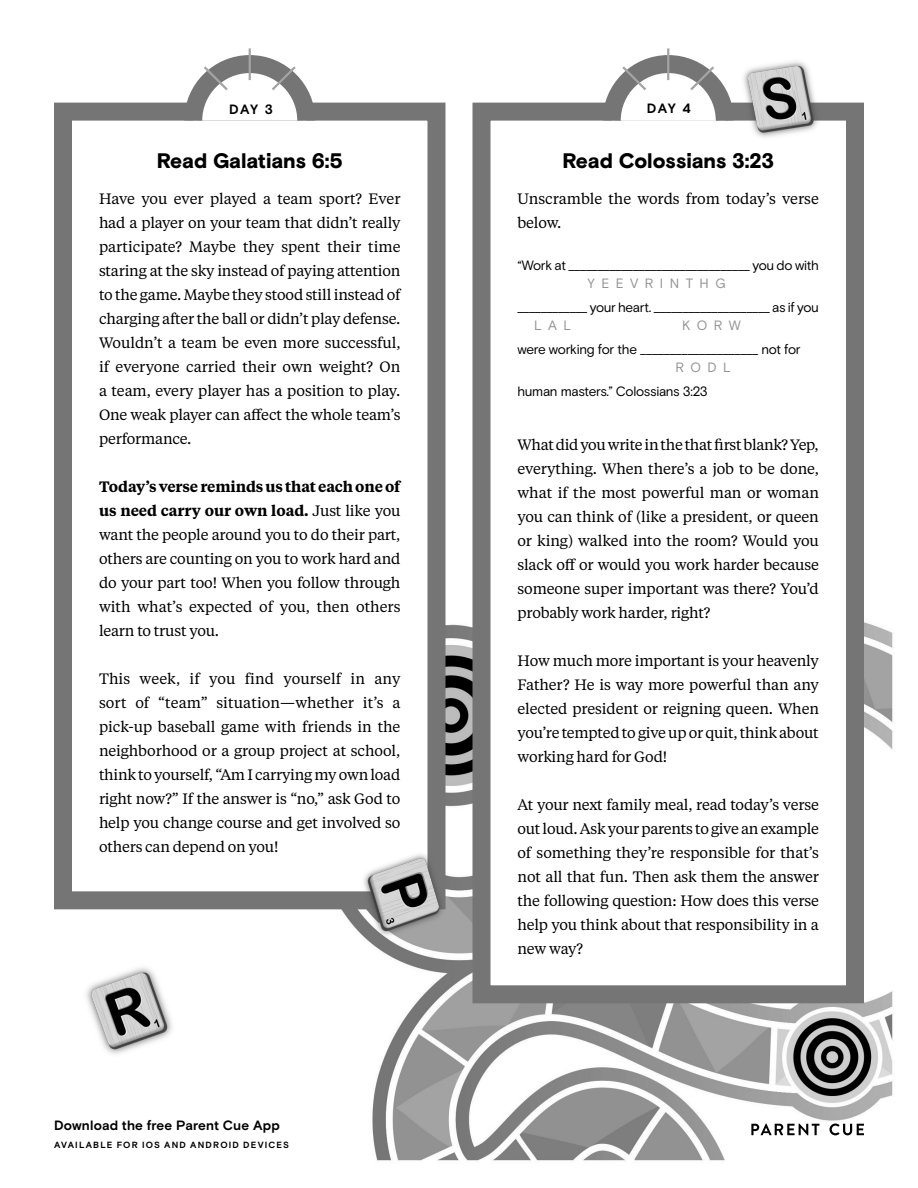
<style>
.page{position:relative;width:918px;height:1188px;background:#fff}
.page>*{position:absolute;margin:0;border:0;box-sizing:border-box;transform-origin:0 0}
.Daily_Scripture{font:900 21px "Basis Grotesque";letter-spacing:-.015em;color:#000}
.Body_Copy{font:15px/24px "Tiempos Text";letter-spacing:-.015em;color:#000;text-align:justify}
.Activity_Copy{font:13.5px/18px "Basis Grotesque";letter-spacing:-.025em;color:#000}
.Day_Marker_-_2nd-3rd{font:700 13.5px "Basis Grotesque";letter-spacing:.01em;color:#000}
.Activity_Copy-2{font:13.5px "Basis Grotesque";color:#949494}
.t1{font:700 9px "Basis Grotesque";letter-spacing:.135em;color:#000}
.s1{font-weight:600}
.s2{color:#949494}
</style>
<div class="page">
<img style="left:269px;top:622px;width:624px;height:539px">
<svg style="left:751px;top:1124px;width:68px;height:11px"></svg>
<svg style="left:829px;top:1124px;width:35px;height:11px"></svg>
<div style="left:63px;top:112px;width:373px;height:788px;background:#fff"></div>
<div style="left:54px;top:103px;width:392px;height:806px;border:18px solid #757575"></div>
<div style="left:482px;top:112px;width:373px;height:882px;background:#fff"></div>
<div style="left:472px;top:103px;width:392px;height:900px;border:18px solid #757575"></div>
<svg style="left:594px;top:48px;width:137px;height:74px"></svg>
<svg style="left:175px;top:48px;width:149px;height:74px"></svg>
<div style="left:622px;top:121px;width:94px;height:9px;background:#fff"></div>
<img style="left:353px;top:847px;width:104px;height:98px">
<img style="left:86px;top:967px;width:86px;height:87px">
<img style="left:731px;top:61px;width:104px;height:76px">
<p class="Day_Marker_-_2nd-3rd" style="left:229px;top:101px;width:45px">DAY 3</p>
<p class="Day_Marker_-_2nd-3rd" style="left:647px;top:100px;width:45px">DAY 4</p>
<p class="Daily_Scripture" style="left:157px;top:148px;width:187px">Read Galatians 6:5</p>
<p class="Body_Copy" style="left:99px;top:186px;width:303px">Have you ever played a team sport? Ever had a player on your team that didn’t really participate? Maybe they spent their time staring at the sky instead of paying attention to the game. Maybe they stood still instead of charging after the ball or didn’t play defense.<br>Wouldn’t a team be even more successful, if everyone carried their own weight? On a team, every player has a position to play.<br>One weak player can affect the whole team’s performance.</p>
<p class="Body_Copy" style="left:99px;top:474px;width:303px"><span class="s1">Today’s verse reminds us that each one of us need carry our own load.</span> Just like you want the people around you to do their part, others are counting on you to work hard and do your part too! When you follow through with what’s expected of you, then others learn to trust you.</p>
<p class="Body_Copy" style="left:99px;top:666px;width:303px">This week, if you find yourself in any sort of “team” situation—whether it’s a pick-up baseball game with friends in the neighborhood or a group project at school, think to yourself, “Am I carrying my own load right now?” If the answer is “no,” ask God to help you change course and get involved so others can depend on you!</p>
<p class="Day_Marker_-_2nd-3rd" style="left:54px;top:1117px;width:227px">Download the free Parent Cue App</p>
<p class="t1" style="left:54px;top:1140px;width:237px">AVAILABLE FOR IOS AND ANDROID DEVICES</p>
<p class="Daily_Scripture" style="left:562px;top:148px;width:213px">Read Colossians 3:23</p>
<p class="Body_Copy" style="left:518px;top:186px;width:303px">Unscramble the words from today’s verse below.</p>
<p class="Activity_Copy" style="left:518px;top:257px;width:303px">“Work at _______________________________ you do with</p>
<p class="Activity_Copy-2" style="left:588px;top:275px;width:140px">Y E E V R I N T H G</p>
<p class="Activity_Copy" style="left:518px;top:299px;width:303px">____________ your heart. ____________________ as if you</p>
<p class="Activity_Copy-2" style="left:534px;top:317px;width:39px">L A L</p>
<p class="Activity_Copy-2" style="left:682px;top:317px;width:60px">K O R W</p>
<p class="Activity_Copy" style="left:676px;top:341px;width:127px;text-indent:-158px">were working for the ____________________ not for<br><span class="s2">R O D L</span></p>
<p class="Activity_Copy" style="left:518px;top:383px;width:192px">human masters.” Colossians 3:23</p>
<p class="Body_Copy" style="left:518px;top:432px;width:303px">What did you write in the that first blank? Yep, everything. When there’s a job to be done, what if the most powerful man or woman you can think of (like a president, or queen or king) walked into the room? Would you slack off or would you work harder because someone super important was there? You’d probably work harder, right?</p>
<p class="Body_Copy" style="left:518px;top:648px;width:303px">How much more important is your heavenly Father? He is way more powerful than any elected president or reigning queen. When you’re tempted to give up or quit, think about working hard for God!</p>
<p class="Body_Copy" style="left:518px;top:792px;width:303px">At your next family meal, read today’s verse out loud. Ask your parents to give an example of something they’re responsible for that’s not all that fun. Then ask them the answer the following question: How does this verse help you think about that responsibility in a new way?</p>
</div>
